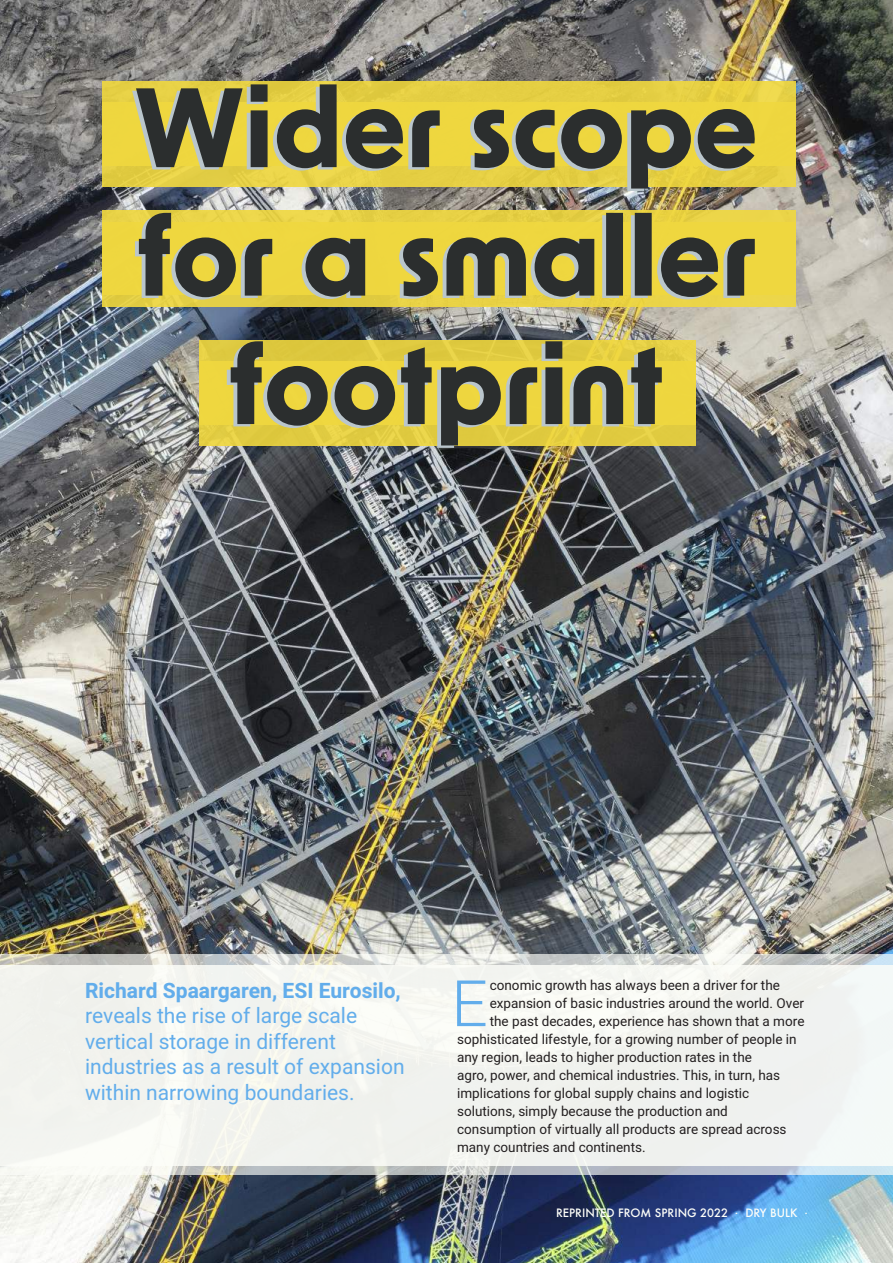
<style>
.page{position:relative;width:893px;height:1263px;background:#fff}
.page>*{position:absolute;margin:0;border:0;box-sizing:border-box;transform-origin:0 0}
.t1{font:300 64.2px "Heebo";color:#62adeb}
.t2{font:21px/25.5px "Heebo";color:#62adeb}
.t3{font:700 21px "Heebo";color:#62adeb}
.t4{font:13.5px "Heebo";color:#231f20}
.t5{font:500 11.25px "Futura";color:#fdfef9}
</style>
<div class="page">
<img style="left:0;top:0;width:893px;height:1263px">
<svg style="left:0;top:955px;width:893px;height:220px"></svg>
<div style="left:102px;top:81px;width:693px;height:85px;background:#e6d044"></div>
<div style="left:102px;top:103px;width:693px;height:84px;background:#f0d83f"></div>
<div style="left:102px;top:223px;width:693px;height:84px;background:#e9d246"></div>
<div style="left:102px;top:210px;width:693px;height:84px;background:#f0d83f"></div>
<svg style="left:200px;top:424px;width:496px;height:21px"></svg>
<div style="left:200px;top:340px;width:496px;height:84px;background:#f0d83f"></div>
<div style="left:0;top:965px;width:893px;height:201px;background:#f1f2ef"></div>
<svg style="left:135px;top:215px;width:606px;height:85px"></svg>
<svg style="left:132px;top:90px;width:621px;height:101px"></svg>
<svg style="left:227px;top:341px;width:435px;height:107px"></svg>
<svg style="left:139px;top:213px;width:616px;height:84px"></svg>
<svg style="left:136px;top:84px;width:621px;height:105px"></svg>
<h2 class="t3" style="left:85px;top:976px;width:317px">Richard Spaargaren, ESI Eurosilo,</h2>
<h2 class="t2" style="left:85px;top:1003px;width:321px">reveals the rise of large scale vertical storage in different industries as a result of expansion within narrowing boundaries.</h2>
<h1 class="t1" style="left:451px;top:959px;width:38px">E</h1>
<p class="t4" style="left:490px;top:976px;width:292px">conomic growth has always been a driver for the</p>
<p class="t4" style="left:490px;top:994px;width:316px">expansion of basic industries around the world. Over</p>
<p class="t4" style="left:490px;top:1012px;width:316px">the past decades, experience has shown that a more</p>
<p class="t4" style="left:457px;top:1030px;width:341px">sophisticated lifestyle, for a growing number of people in</p>
<p class="t4" style="left:457px;top:1048px;width:296px">any region, leads to higher production rates in the</p>
<p class="t4" style="left:457px;top:1066px;width:324px">agro, power, and chemical industries. This, in turn, has</p>
<p class="t4" style="left:457px;top:1084px;width:294px">implications for global supply chains and logistic</p>
<p class="t4" style="left:457px;top:1102px;width:272px">solutions, simply because the production and</p>
<p class="t4" style="left:457px;top:1120px;width:331px">consumption of virtually all products are spread across</p>
<p class="t4" style="left:457px;top:1138px;width:190px">many countries and continents.</p>
<p class="t5" style="left:556px;top:1205px;width:253px">REPRINTED FROM SPRING 2022 . DRY BULK .</p>
</div>
